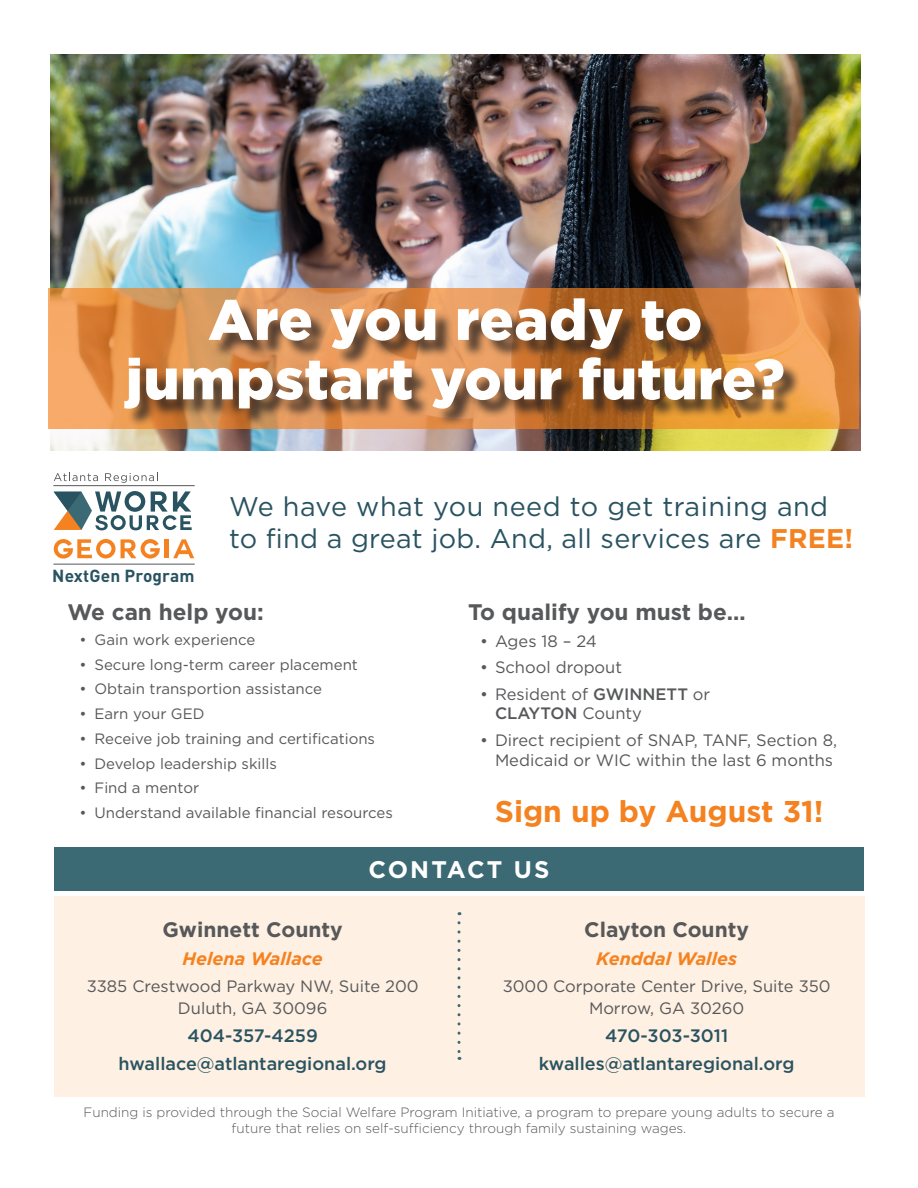
<style>
.page{position:relative;width:918px;height:1188px;background:#fff}
.page>*{position:absolute;margin:0;border:0;box-sizing:border-box;transform-origin:0 0}
.t1{font:900 57px/59.4px "Gotham";color:#fff;text-align:center}
.t2{font:700 30px "Gotham";color:#f58220}
.t3{font:27px/32.4px "Gotham";letter-spacing:.01em;color:#295361}
.t4{font:700 24px "Gotham";letter-spacing:.09em;color:#fff}
.t5{font:700 22.5px "Gotham";color:#57585a}
.t6{font:700 21px "Gotham";color:#57585a}
.t7{font:500 18px "Gotham";color:#295361}
.t8{font:italic 700 18px "Gotham";color:#f58220}
.t9{font:700 17.25px "DIN Pro";letter-spacing:.01em;color:#295361}
.t10{font:16.5px/19.8px "Gotham";color:#57585a}
.t11{font:15px "Gotham";color:#57585a}
.t12{font:300 13.5px/16.2px "Gotham";color:#57585a;text-align:center}
.s1{font-weight:700;color:#f58220}
.s2{font-weight:500}
</style>
<div class="page">
<img style="left:51px;top:54px;width:810px;height:396px">
<div style="left:55px;top:896px;width:810px;height:200px;background:#fef0e2"></div>
<div style="left:54px;top:848px;width:810px;height:43px;background:#3b6974"></div>
<svg style="left:458px;top:923px;width:2px;height:137px"></svg>
<svg style="left:49px;top:288px;width:810px;height:141px"></svg>
<div style="left:126px;top:301px;width:675px;height:126px;background:#231f20;opacity:.75"></div>
<svg style="left:54px;top:539px;width:106px;height:20px"></svg>
<hr style="left:165px;top:539px;width:4px;height:19px;background:#f58220">
<svg style="left:173px;top:539px;width:21px;height:19px"></svg>
<svg style="left:54px;top:491px;width:138px;height:39px"></svg>
<hr style="left:53px;top:564px;width:142px;height:1px;background:#57585a">
<hr style="left:53px;top:485px;width:142px;height:1px;background:#57585a">
<svg style="left:54px;top:473px;width:44px;height:8px"></svg>
<svg style="left:105px;top:473px;width:53px;height:10px"></svg>
<p class="t1" style="left:126px;top:289px;width:660px">Are you ready to jumpstart your future?</p>
<p class="t9" style="left:52px;top:562px;width:144px">NextGen Program</p>
<p class="t3" style="left:229px;top:489px;width:626px">We have what you need to get training and to find a great job. And, all services are <span class="s1">FREE!</span></p>
<p class="t5" style="left:468px;top:599px;width:279px">To qualify you must be…</p>
<p class="t10" style="left:480px;top:631px;width:118px">• Ages 18 – 24</p>
<p class="t10" style="left:480px;top:657px;width:144px">• School dropout</p>
<p class="t10" style="left:495px;top:684px;width:217px;text-indent:-15px">• Resident of <span class="s2">GWINNETT</span> or<br><span class="s2">CLAYTON</span> County</p>
<p class="t10" style="left:480px;top:730px;width:359px;text-align:right">• Direct recipient of SNAP, TANF, Section 8,<br>Medicaid or WIC within the last 6 months</p>
<p class="t2" style="left:495px;top:794px;width:330px">Sign up by August 31!</p>
<p class="t4" style="left:368px;top:855px;width:183px">CONTACT US</p>
<p class="t5" style="left:68px;top:599px;width:198px">We can help you:</p>
<p class="t11" style="left:80px;top:631px;width:177px">• Gain work experience</p>
<p class="t11" style="left:80px;top:656px;width:280px">• Secure long-term career placement</p>
<p class="t11" style="left:80px;top:681px;width:244px">• Obtain transportion assistance</p>
<p class="t11" style="left:80px;top:705px;width:127px">• Earn your GED</p>
<p class="t11" style="left:80px;top:730px;width:297px">• Receive job training and certifications</p>
<p class="t11" style="left:80px;top:755px;width:199px">• Develop leadership skills</p>
<p class="t11" style="left:80px;top:780px;width:121px">• Find a mentor</p>
<p class="t11" style="left:80px;top:804px;width:315px">• Understand available financial resources</p>
<p class="t6" style="left:162px;top:918px;width:182px">Gwinnett County</p>
<p class="t8" style="left:183px;top:949px;width:142px">Helena Wallace</p>
<p class="t10" style="left:87px;top:976px;width:333px">3385 Crestwood Parkway NW, Suite 200</p>
<p class="t10" style="left:178px;top:998px;width:151px">Duluth, GA 30096</p>
<p class="t7" style="left:187px;top:1025px;width:132px">404-357-4259</p>
<p class="t7" style="left:119px;top:1054px;width:270px">hwallace@atlantaregional.org</p>
<p class="t6" style="left:584px;top:918px;width:166px">Clayton County</p>
<p class="t8" style="left:596px;top:949px;width:142px">Kenddal Walles</p>
<p class="t10" style="left:503px;top:976px;width:329px">3000 Corporate Center Drive, Suite 350</p>
<p class="t10" style="left:589px;top:998px;width:157px">Morrow, GA 30260</p>
<p class="t7" style="left:605px;top:1025px;width:125px">470-303-3011</p>
<p class="t7" style="left:539px;top:1054px;width:257px">kwalles@atlantaregional.org</p>
<p class="t12" style="left:84px;top:1104px;width:752px">Funding is provided through the Social Welfare Program Initiative, a program to prepare young adults to secure a future that relies on self-sufficiency through family sustaining wages.</p>
</div>
